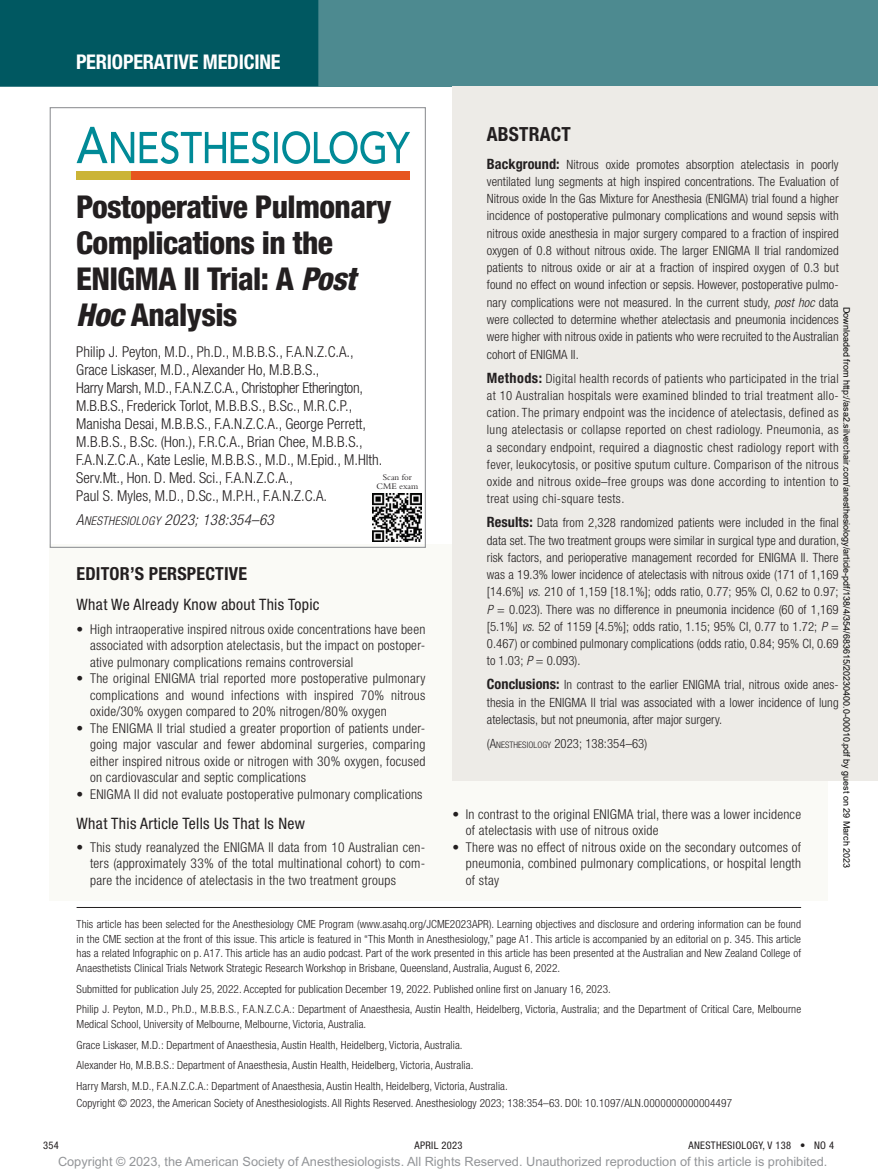
<style>
.page{position:relative;width:878px;height:1175px;background:#fff}
.page>*{position:absolute;margin:0;border:0;box-sizing:border-box;transform-origin:0 0}
.t1{font:800 condensed 31.5px/36px "Helvetica Neue LT Std";letter-spacing:-.02em;color:#231f20}
.t2{font:700 condensed 20.25px "Helvetica Neue LT Std";letter-spacing:-.01em;color:#fff}
.t3{font:700 condensed 19.5px "Helvetica Neue LT Std";color:#231f20}
.t4{font:700 condensed 18px "Helvetica Neue LT Std";color:#231f20}
.t5{font:condensed 15.75px "Helvetica Neue LT Std";letter-spacing:.02em;color:#231f20}
.t6{font:300 condensed 15px/18px "Helvetica Neue LT Std";color:#231f20}
.t7{font:italic 300 condensed 15px "Helvetica Neue LT Std";letter-spacing:.02em;color:#231f20}
.t8{font:300 condensed 13.5px/16.5px "Helvetica Neue LT Std";letter-spacing:.02em;color:#231f20;text-align:justify}
.t9{font:300 condensed 12.75px/17.2px "Helvetica Neue LT Std";letter-spacing:.005em;color:#231f20;text-align:justify}
.t10{font:12.75px "Arial MT Std";color:#939598}
.t11{font:300 condensed 11.25px/20.5px "Helvetica Neue LT Std";letter-spacing:.01em;color:#231f20}
.t12{font:condensed 10.5px "Helvetica Neue LT Std";letter-spacing:.03em;color:#231f20}
.t13{font:9px "Arial";color:#000}
.t14{font:9px/9px "Bembo Std";color:#231f20;text-align:center}
.s1{font-weight:700;font-size:14.25px}
.s2{font-style:italic}
.s3{font-size:9px}
.s4{font-family:"Helvetica Neue LT Std Lt Cn O SC800";font-weight:400;font-style:normal;font-stretch:normal}
.s5{font-family:"Helvetica Neue LT Std Lt Cn O SC800";font-weight:400;font-style:normal;font-stretch:normal;font-size:12px}
</style>
<div class="page">
<div style="left:0;top:0;width:878px;height:86px;background:#4d8a90"></div>
<div style="left:0;top:0;width:318px;height:86px;background:#005861"></div>
<div style="left:124px;top:171px;width:286px;height:8px;background:#e6551f"></div>
<div style="left:77px;top:171px;width:54px;height:8px;background:#cbb437"></div>
<svg style="left:77px;top:127px;width:333px;height:37px"></svg>
<div style="left:50px;top:544px;width:402px;height:55px;background:#fafaf6"></div>
<div style="left:50px;top:583px;width:402px;height:99px;background:#fafaf6"></div>
<div style="left:50px;top:682px;width:402px;height:116px;background:#fafaf6"></div>
<div style="left:50px;top:777px;width:402px;height:85px;background:#fafaf6"></div>
<div style="left:50px;top:801px;width:402px;height:99px;background:#fafaf6"></div>
<div style="left:425px;top:768px;width:403px;height:83px;background:#fafaf6"></div>
<div style="left:425px;top:801px;width:403px;height:99px;background:#fafaf6"></div>
<hr style="left:77px;top:907px;width:724px;height:1px;background:#231f20">
<div style="left:452px;top:86px;width:426px;height:89px;background:#edebe7"></div>
<div style="left:452px;top:118px;width:426px;height:273px;background:#edebe7"></div>
<div style="left:452px;top:332px;width:426px;height:204px;background:#edebe7"></div>
<div style="left:452px;top:476px;width:426px;height:222px;background:#edebe7"></div>
<div style="left:452px;top:698px;width:426px;height:82px;background:#edebe7"></div>
<img style="left:373px;top:493px;width:48px;height:48px">
<h2 class="t2" style="left:76px;top:49px;width:206px">Perioperative Medicine</h2>
<h3 class="t3" style="left:487px;top:122px;width:44px">ABSTRACT</h3>
<p class="t9" style="left:487px;top:155px;width:353px"><span class="s1">Background:</span> Nitrous oxide promotes absorption atelectasis in poorly ventilated lung segments at high inspired concentrations. The Evaluation of Nitrous oxide In the Gas Mixture for Anesthesia (ENIGMA) trial found a higher incidence of postoperative pulmonary complications and wound sepsis with nitrous oxide anesthesia in major surgery compared to a fraction of inspired oxygen of 0.8 without nitrous oxide. The larger ENIGMA II trial randomized patients to nitrous oxide or air at a fraction of inspired oxygen of 0.3 but found no effect on wound infection or sepsis. However, postoperative pulmo&shy;nary complications were not measured. In the current study, <span class="s2">post hoc</span> data were collected to determine whether atelectasis and pneumonia incidences were higher with nitrous oxide in patients who were recruited to the Australian cohort of ENIGMA II.</p>
<p class="t9" style="left:487px;top:369px;width:353px"><span class="s1">Methods:</span> Digital health records of patients who participated in the trial at 10 Australian hospitals were examined blinded to trial treatment allo&shy;cation. The primary endpoint was the incidence of atelectasis, defined as lung atelectasis or collapse reported on chest radiology. Pneumonia, as a secondary endpoint, required a diagnostic chest radiology report with fever, leukocytosis, or positive sputum culture. Comparison of the nitrous oxide and nitrous oxide–free groups was done according to intention to treat using chi-square tests.</p>
<p class="t9" style="left:487px;top:514px;width:354px"><span class="s1">Results:</span> Data from 2,328 randomized patients were included in the final data set. The two treatment groups were similar in surgical type and duration, risk factors, and perioperative management recorded for ENIGMA II. There was a 19.3% lower incidence of atelectasis with nitrous oxide (171 of 1,169 [14.6%] <span class="s2">vs.</span> 210 of 1,159 [18.1%]; odds ratio, 0.77; 95% CI, 0.62 to 0.97; <span class="s2">P</span> = 0.023). There was no difference in pneumonia incidence (60 of 1,169 [5.1%] <span class="s2">vs.</span> 52 of 1159 [4.5%]; odds ratio, 1.15; 95% CI, 0.77 to 1.72; <span class="s2">P</span> = 0.467) or combined pulmonary complications (odds ratio, 0.84; 95% CI, 0.69 to 1.03; <span class="s2">P</span> = 0.093).</p>
<p class="t9" style="left:487px;top:676px;width:353px"><span class="s1">Conclusions:</span> In contrast to the earlier ENIGMA trial, nitrous oxide anes&shy;thesia in the ENIGMA II trial was associated with a lower incidence of lung atelectasis, but not pneumonia, after major surgery.</p>
<p class="t9" style="left:487px;top:734px;width:162px">(A<span class="s3">NESTHESIOLOGY</span> 2023; 138:354–63)</p>
<h1 class="t1" style="left:76px;top:188px;width:317px">Postoperative Pulmonary<br>Complications in the<br>ENIGMA II Trial: A <span class="s2">Post<br>Hoc</span> Analysis</h1>
<p class="t6" style="left:76px;top:343px;width:308px">Philip J. Peyton, M.D., Ph.D., M.B.B.S., F.A.N.Z.C.A., Grace Liskaser, M.D., Alexander Ho, M.B.B.S.,<br>Harry Marsh, M.D., F.A.N.Z.C.A., Christopher Etherington, M.B.B.S., Frederick Torlot, M.B.B.S., B.Sc., M.R.C.P., Manisha Desai, M.B.B.S., F.A.N.Z.C.A., George Perrett, M.B.B.S., B.Sc. (Hon.), F.R.C.A., Brian Chee, M.B.B.S., F.A.N.Z.C.A., Kate Leslie, M.B.B.S., M.D., M.Epid., M.Hlth.<br>Serv.Mt., Hon. D. Med. Sci., F.A.N.Z.C.A.,<br>Paul S. Myles, M.D., D.Sc., M.P.H., F.A.N.Z.C.A.</p>
<p class="t7" style="left:76px;top:511px;width:199px"><span class="s4">A</span><span class="s5">NESTHESIOLOGY</span> 2023; 138:354–63</p>
<p class="t13" style="left:850px;top:306px;width:563px;rotate:90deg">Downloaded from http://asa2.silverchair.com/anesthesiology/article-pdf/138/4/354/683615/20230400.0-00010.pdf by guest on 29 March 2023</p>
<p class="t14" style="left:376px;top:473px;width:43px">Scan for<br>CME exam</p>
<h3 class="t4" style="left:77px;top:563px;width:10px">EDITOR</h3>
<h3 class="t4" style="left:130px;top:563px;width:76px">’S PERSPECTIVE</h3>
<p class="t5" style="left:77px;top:595px;width:244px">What We Already Know about This Topic</p>
<p class="t8" style="left:90px;top:620px;width:337px;text-indent:-14px">• High intraoperative inspired nitrous oxide concentrations have been associated with adsorption atelectasis, but the impact on postoper&shy;ative pulmonary complications remains controversial</p>
<p class="t8" style="left:90px;top:670px;width:337px;text-indent:-14px">• The original ENIGMA trial reported more postoperative pulmonary complications and wound infections with inspired 70% nitrous oxide/30% oxygen compared to 20% nitrogen/80% oxygen</p>
<p class="t8" style="left:90px;top:719px;width:337px;text-indent:-14px">• The ENIGMA II trial studied a greater proportion of patients under&shy;going major vascular and fewer abdominal surgeries, comparing either inspired nitrous oxide or nitrogen with 30% oxygen, focused on cardiovascular and septic complications</p>
<p class="t8" style="left:77px;top:785px;width:347px">• ENIGMA II did not evaluate postoperative pulmonary complications</p>
<p class="t5" style="left:77px;top:814px;width:230px">What This Article Tells Us That Is New</p>
<p class="t8" style="left:90px;top:838px;width:337px;text-indent:-14px">• This study reanalyzed the ENIGMA II data from 10 Australian cen&shy;ters (approximately 33% of the total multinational cohort) to com&shy;pare the incidence of atelectasis in the two treatment groups</p>
<p class="t8" style="left:466px;top:805px;width:337px;text-indent:-14px">• In contrast to the original ENIGMA trial, there was a lower incidence of atelectasis with use of nitrous oxide</p>
<p class="t8" style="left:466px;top:838px;width:337px;text-indent:-14px">• There was no effect of nitrous oxide on the secondary outcomes of pneumonia, combined pulmonary complications, or hospital length of stay</p>
<p class="t11" style="left:77px;top:916px;width:726px;line-height:14.7px;text-align:justify">This article has been selected for the Anesthesiology CME Program (www.asahq.org/JCME2023APR). Learning objectives and disclosure and ordering information can be found in the CME section at the front of this issue. This article is featured in “This Month in Anesthesiology,” page A1. This article is accompanied by an editorial on p. 345. This article has a related Infographic on p. A17. This article has an audio podcast. Part of the work presented in this article has been presented at the Australian and New Zealand College of Anaesthetists Clinical Trials Network Strategic Research Workshop in Brisbane, Queensland, Australia, August 6, 2022.</p>
<p class="t11" style="left:77px;top:978px;width:726px">Submitted for publication July 25, 2022. Accepted for publication December 19, 2022. Published online first on January 16, 2023.<br>Philip J. Peyton, M.D., Ph.D., M.B.B.S., F.A.N.Z.C.A.: Department of Anaesthesia, Austin Health, Heidelberg, Victoria, Australia; and the Department of Critical Care, Melbourne</p>
<p class="t11" style="left:77px;top:1013px;width:432px">Medical School, University of Melbourne, Melbourne, Victoria, Australia.<br>Grace Liskaser, M.D.: Department of Anaesthesia, Austin Health, Heidelberg, Victoria, Australia.<br>Alexander Ho, M.B.B.S.: Department of Anaesthesia, Austin Health, Heidelberg, Victoria, Australia.<br>Harry Marsh, M.D., F.A.N.Z.C.A.: Department of Anaesthesia, Austin Health, Heidelberg, Victoria, Australia.</p>
<p class="t11" style="left:77px;top:1093px;width:657px">Copyright © 2023, the American Society of Anesthesiologists. All Rights Reserved. Anesthesiology 2023; 138:354–63. DOI: 10.1097/ALN.0000000000004497</p>
<p class="t12" style="left:43px;top:1139px;width:17px">354</p>
<p class="t12" style="left:414px;top:1139px;width:50px">April 2023</p>
<p class="t12" style="left:688px;top:1139px;width:147px">ANESTHESIOLOGY, V 138 • NO 4</p>
<p class="t10" style="left:58px;top:1154px;width:771px">Copyright © 2023, the American Society of Anesthesiologists. All Rights Reserved. Unauthorized reproduction of this article is prohibited.</p>
</div>
